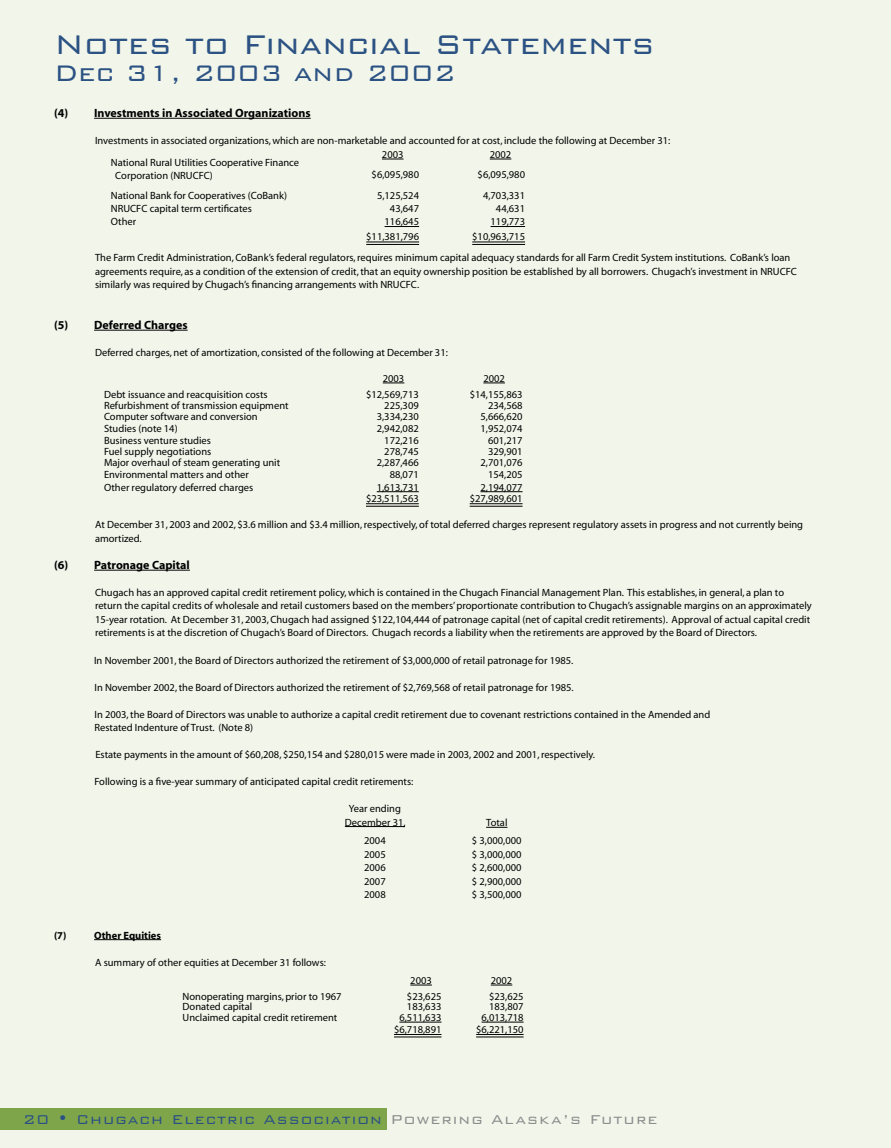
<style>
.page{position:relative;width:891px;height:1148px;background:#f2f5ea}
.page>*{position:absolute;margin:0;border:0;box-sizing:border-box;transform-origin:0 0}
.t1{font:300 36px "Bank Gothic BT";color:#2b5283}
.t2{font:300 30px "Bank Gothic BT";color:#2b5283}
.t3{font:300 17.1px "Bank Gothic BT";letter-spacing:.06em;color:#2b5283}
.t4{font:700 12px "Myriad";color:#000}
.t5{font:10.5px/13.5px "Myriad";color:#000}
.t6{font:700 10.5px "Myriad";color:#000}
.s1{color:#8d8d8d}
</style>
<div class="page">
<div style="left:0;top:1108px;width:386px;height:22px;background:#7fa54b"></div>
<hr style="left:94px;top:118px;width:217px;height:1px;background:#000">
<hr style="left:94px;top:330px;width:94px;height:1px;background:#000">
<hr style="left:94px;top:570px;width:96px;height:1px;background:#000">
<hr style="left:94px;top:939px;width:67px;height:1px;background:#000">
<svg style="left:382px;top:159px;width:22px;height:1px"></svg>
<svg style="left:490px;top:159px;width:21px;height:1px"></svg>
<hr style="left:385px;top:226px;width:34px;height:1px;background:#000">
<hr style="left:491px;top:226px;width:34px;height:1px;background:#000">
<hr style="left:366px;top:242px;width:53px;height:1px;background:#000">
<hr style="left:366px;top:244px;width:53px;height:1px;background:#000">
<hr style="left:472px;top:242px;width:53px;height:1px;background:#000">
<hr style="left:472px;top:244px;width:53px;height:1px;background:#000">
<svg style="left:383px;top:382px;width:21px;height:1px"></svg>
<svg style="left:483px;top:382px;width:22px;height:1px"></svg>
<hr style="left:377px;top:491px;width:42px;height:1px;background:#000">
<hr style="left:480px;top:491px;width:43px;height:1px;background:#000">
<hr style="left:366px;top:503px;width:53px;height:1px;background:#000">
<hr style="left:366px;top:506px;width:53px;height:1px;background:#000">
<hr style="left:470px;top:503px;width:53px;height:1px;background:#000">
<hr style="left:470px;top:506px;width:53px;height:1px;background:#000">
<hr style="left:345px;top:826px;width:60px;height:1px;background:#000">
<svg style="left:486px;top:827px;width:21px;height:1px"></svg>
<svg style="left:410px;top:984px;width:22px;height:1px"></svg>
<svg style="left:491px;top:984px;width:21px;height:1px"></svg>
<hr style="left:399px;top:1021px;width:42px;height:1px;background:#000">
<hr style="left:482px;top:1021px;width:42px;height:1px;background:#000">
<hr style="left:394px;top:1034px;width:47px;height:1px;background:#000">
<hr style="left:394px;top:1036px;width:47px;height:1px;background:#000">
<hr style="left:476px;top:1034px;width:48px;height:1px;background:#000">
<hr style="left:476px;top:1036px;width:48px;height:1px;background:#000">
<h1 class="t1" style="left:54px;top:25px;width:602px">Notes to Financial Statements</h1>
<h2 class="t2" style="left:54px;top:57px;width:403px">Dec 31, 2003 and 2002</h2>
<p class="t4" style="left:54px;top:107px;width:258px">(4) Investments in Associated Organizations</p>
<p class="t5" style="left:382px;top:134px;width:290px;text-indent:-287px">Investments in associated organizations, which are non-marketable and accounted for at cost, include the following at December 31:<br>2003</p>
<p class="t5" style="left:490px;top:148px;width:23px">2002</p>
<p class="t5" style="left:115px;top:157px;width:185px;line-height:12.6px;text-indent:-4px">National Rural Utilities Cooperative Finance<br>Corporation (NRUCFC)</p>
<p class="t5" style="left:372px;top:168px;width:49px">$6,095,980</p>
<p class="t5" style="left:478px;top:168px;width:49px">$6,095,980</p>
<p class="t5" style="left:111px;top:189px;width:178px">National Bank for Cooperatives (CoBank)</p>
<p class="t5" style="left:377px;top:189px;width:44px">5,125,524</p>
<p class="t5" style="left:483px;top:189px;width:44px">4,703,331</p>
<p class="t5" style="left:111px;top:202px;width:142px">NRUCFC capital term certificates</p>
<p class="t5" style="left:390px;top:202px;width:31px">43,647</p>
<p class="t5" style="left:496px;top:202px;width:31px">44,631</p>
<p class="t5" style="left:111px;top:216px;width:27px">Other</p>
<p class="t5" style="left:385px;top:216px;width:36px">116,645</p>
<p class="t5" style="left:491px;top:216px;width:36px">119,773</p>
<p class="t5" style="left:366px;top:230px;width:54px">$11,381,796</p>
<p class="t5" style="left:95px;top:226px;width:697px;line-height:21.1px;text-indent:377px">$10,963,715<br>The Farm Credit Administration, CoBank’s federal regulators, requires minimum capital adequacy standards for all Farm Credit System institutions. CoBank’s loan</p>
<p class="t5" style="left:95px;top:265px;width:703px">agreements require, as a condition of the extension of credit, that an equity ownership position be established by all borrowers. Chugach’s investment in NRUCFC similarly was required by Chugach’s financing arrangements with NRUCFC.</p>
<p class="t4" style="left:54px;top:319px;width:135px">(5) Deferred Charges</p>
<p class="t5" style="left:95px;top:346px;width:354px">Deferred charges, net of amortization, consisted of the following at December 31:</p>
<p class="t5" style="left:383px;top:372px;width:23px">2003</p>
<p class="t5" style="left:483px;top:372px;width:23px">2002</p>
<p class="t5" style="left:104px;top:388px;width:165px">Debt issuance and reacquisition costs</p>
<p class="t5" style="left:366px;top:388px;width:54px">$12,569,713</p>
<p class="t5" style="left:470px;top:388px;width:54px">$14,155,863</p>
<p class="t5" style="left:104px;top:399px;width:186px">Refurbishment of transmission equipment</p>
<p class="t5" style="left:384px;top:399px;width:36px">225,309</p>
<p class="t5" style="left:488px;top:399px;width:36px">234,568</p>
<p class="t5" style="left:104px;top:410px;width:155px">Computer software and conversion</p>
<p class="t5" style="left:377px;top:410px;width:44px">3,334,230</p>
<p class="t5" style="left:480px;top:410px;width:44px">5,666,620</p>
<p class="t5" style="left:104px;top:422px;width:75px">Studies (note 14)</p>
<p class="t5" style="left:377px;top:422px;width:44px">2,942,082</p>
<p class="t5" style="left:480px;top:422px;width:44px">1,952,074</p>
<p class="t5" style="left:104px;top:434px;width:109px">Business venture studies</p>
<p class="t5" style="left:384px;top:434px;width:36px">172,216</p>
<p class="t5" style="left:488px;top:434px;width:36px">601,217</p>
<p class="t5" style="left:104px;top:445px;width:109px">Fuel supply negotiations</p>
<p class="t5" style="left:384px;top:445px;width:36px">278,745</p>
<p class="t5" style="left:488px;top:445px;width:36px">329,901</p>
<p class="t5" style="left:104px;top:456px;width:178px">Major overhaul of steam generating unit</p>
<p class="t5" style="left:377px;top:456px;width:44px">2,287,466</p>
<p class="t5" style="left:480px;top:456px;width:44px">2,701,076</p>
<p class="t5" style="left:104px;top:468px;width:146px">Environmental matters and other</p>
<p class="t5" style="left:390px;top:468px;width:31px">88,071</p>
<p class="t5" style="left:488px;top:468px;width:36px">154,205</p>
<p class="t5" style="left:104px;top:481px;width:151px">Other regulatory deferred charges</p>
<p class="t5" style="left:377px;top:481px;width:44px">1,613,731</p>
<p class="t5" style="left:480px;top:481px;width:44px">2,194,077</p>
<p class="t5" style="left:366px;top:492px;width:54px">$23,511,563</p>
<p class="t5" style="left:470px;top:492px;width:54px">$27,989,601</p>
<p class="t5" style="left:95px;top:518px;width:710px">At December 31, 2003 and 2002, $3.6 million and $3.4 million, respectively, of total deferred charges represent regulatory assets in progress and not currently being amortized.</p>
<p class="t4" style="left:54px;top:559px;width:137px">(6) Patronage Capital</p>
<p class="t5" style="left:95px;top:586px;width:718px">Chugach has an approved capital credit retirement policy, which is contained in the Chugach Financial Management Plan. This establishes, in general, a plan to return the capital credits of wholesale and retail customers based on the members’ proportionate contribution to Chugach’s assignable margins on an approximately 15-year rotation. At December 31, 2003, Chugach had assigned $122,104,444 of patronage capital (net of capital credit retirements). Approval of actual capital credit retirements is at the discretion of Chugach’s Board of Directors. Chugach records a liability when the retirements are approved by the Board of Directors.</p>
<p class="t5" style="left:94px;top:653px;width:481px">In November 2001, the Board of Directors authorized the retirement of $3,000,000 of retail patronage for 1985.</p>
<p class="t5" style="left:95px;top:680px;width:481px">In November 2002, the Board of Directors authorized the retirement of $2,769,568 of retail patronage for 1985.</p>
<p class="t5" style="left:94px;top:707px;width:617px">In 2003, the Board of Directors was unable to authorize a capital credit retirement due to covenant restrictions contained in the Amended and<br>Restated Indenture of Trust. (Note 8)</p>
<p class="t5" style="left:95px;top:748px;width:501px">Estate payments in the amount of $60,208, $250,154 and $280,015 were made in 2003, 2002 and 2001, respectively.</p>
<p class="t5" style="left:95px;top:775px;width:320px">Following is a five-year summary of anticipated capital credit retirements:</p>
<p class="t5" style="left:345px;top:803px;width:62px;line-height:13px;text-align:center">Year ending<br>December 31,</p>
<p class="t5" style="left:486px;top:816px;width:23px">Total</p>
<p class="t6" style="left:54px;top:929px;width:14px">(7)</p>
<p class="t6" style="left:94px;top:929px;width:68px">Other Equities</p>
<p class="t5" style="left:95px;top:955px;width:233px">A summary of other equities at December 31 follows:</p>
<p class="t5" style="left:364px;top:834px;width:23px">2004</p>
<p class="t5" style="left:472px;top:834px;width:51px">$ 3,000,000</p>
<p class="t5" style="left:364px;top:848px;width:23px">2005</p>
<p class="t5" style="left:472px;top:848px;width:51px">$ 3,000,000</p>
<p class="t5" style="left:364px;top:861px;width:23px">2006</p>
<p class="t5" style="left:472px;top:861px;width:51px">$ 2,600,000</p>
<p class="t5" style="left:364px;top:875px;width:23px">2007</p>
<p class="t5" style="left:472px;top:875px;width:51px">$ 2,900,000</p>
<p class="t5" style="left:364px;top:888px;width:23px">2008</p>
<p class="t5" style="left:472px;top:888px;width:51px">$ 3,500,000</p>
<p class="t5" style="left:410px;top:974px;width:23px">2003</p>
<p class="t5" style="left:491px;top:974px;width:23px">2002</p>
<p class="t5" style="left:183px;top:989px;width:161px">Nonoperating margins, prior to 1967</p>
<p class="t5" style="left:407px;top:989px;width:36px">$23,625</p>
<p class="t5" style="left:489px;top:989px;width:36px">$23,625</p>
<p class="t5" style="left:183px;top:1000px;width:71px">Donated capital</p>
<p class="t5" style="left:407px;top:1000px;width:36px">183,633</p>
<p class="t5" style="left:489px;top:1000px;width:36px">183,807</p>
<p class="t5" style="left:183px;top:1011px;width:156px">Unclaimed capital credit retirement</p>
<p class="t5" style="left:399px;top:1011px;width:44px">6,511,633</p>
<p class="t5" style="left:482px;top:1011px;width:44px">6,013,718</p>
<p class="t5" style="left:394px;top:1022px;width:49px">$6,718,891</p>
<p class="t5" style="left:476px;top:1022px;width:49px">$6,221,150</p>
<h3 class="t3" style="left:23px;top:1110px;width:636px">20 • Chugach Electric Association <span class="s1">Powering Alaska’s Future</span></h3>
</div>
